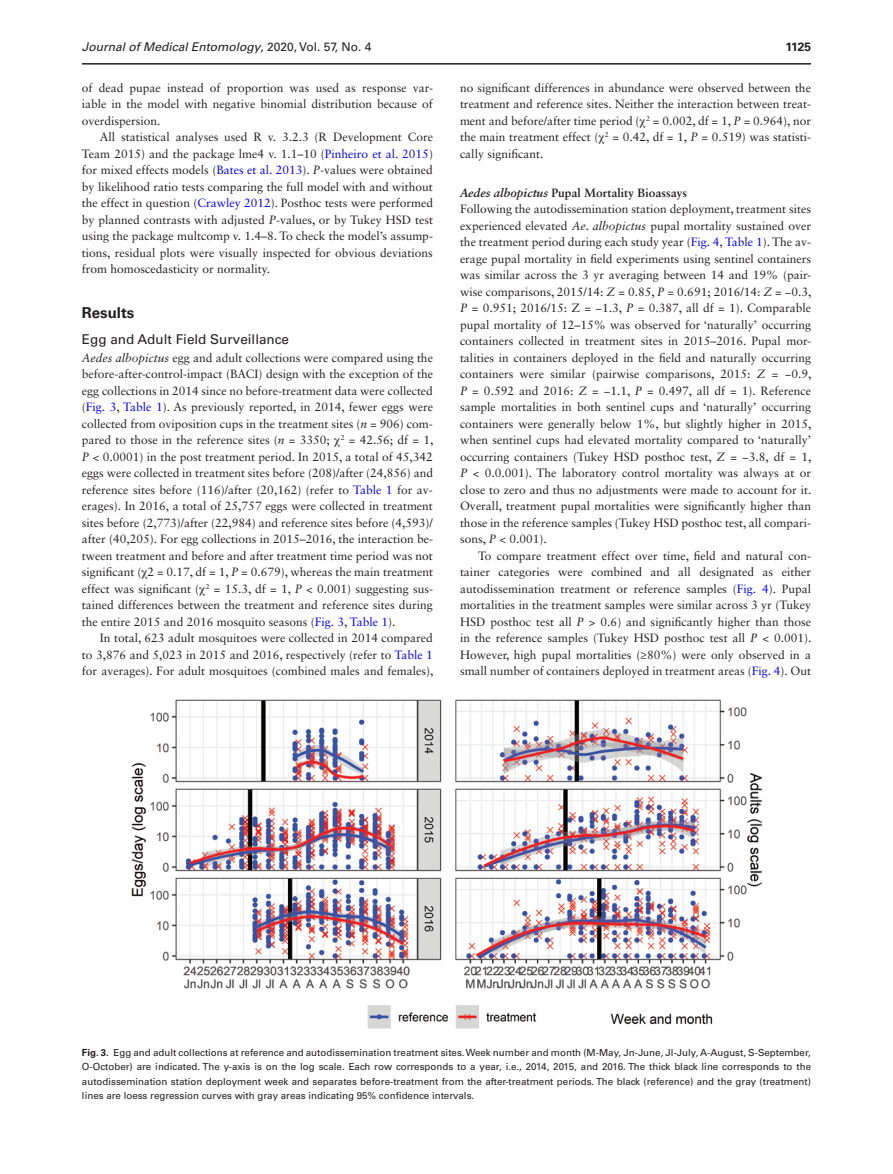
<style>
.page{position:relative;width:893px;height:1174px;background:#fff}
.page>*{position:absolute;margin:0;border:0;box-sizing:border-box;transform-origin:0 0}
.t1{font:700 15px "Univers LT Std";color:#231f20}
.t2{font:13.5px "Univers LT Std";color:#231f20}
.t3{font:12px/16.5px "Sabon LT Std";color:#231f20;text-align:justify}
.t4{font:italic 12px "Univers LT Std";color:#231f20}
.t5{font:700 12px "Univers LT Std";color:#231f20}
.t6{font:9.75px/14.2px "Univers LT Std";color:#231f20;text-align:justify}
.s1{font-style:normal}
.s2{color:#00f}
.s3{font-style:italic}
.s4{font-family:"Gandhari Unicode"}
.s5{font-weight:700;font-style:italic}
.s6{font-weight:700}
</style>
<div class="page">
<hr style="left:82px;top:63px;width:729px;height:2px;background:#231f20">
<img style="left:132px;top:699px;width:629px;height:329px">
<p class="t4" style="left:82px;top:40px;width:291px">Journal of Medical Entomology<span class="s1">, 2020, Vol. 57, No. 4</span></p>
<p class="t5" style="left:785px;top:40px;width:27px">1125</p>
<p class="t3" style="left:82px;top:79px;width:352px">of dead pupae instead of proportion was used as response var&shy;iable in the model with negative binomial distribution because of overdispersion.</p>
<p class="t3" style="left:82px;top:129px;width:353px;text-indent:18px">All statistical analyses used R v. 3.2.3 (R Development Core Team 2015) and the package lme4 v. 1.1–10 (<span class="s2">Pinheiro et al. 2015</span>) for mixed effects models (<span class="s2">Bates et al. 2013</span>). <span class="s3">P</span>-values were obtained by likelihood ratio tests comparing the full model with and without the effect in question (<span class="s2">Crawley 2012</span>). Posthoc tests were performed by planned contrasts with adjusted <span class="s3">P</span>-values, or by Tukey HSD test using the package multcomp v. 1.4–8. To check the model’s assump&shy;tions, residual plots were visually inspected for obvious deviations from homoscedasticity or normality.</p>
<p class="t1" style="left:82px;top:304px;width:54px">Results</p>
<p class="t2" style="left:82px;top:331px;width:209px">Egg and Adult Field Surveillance</p>
<p class="t3" style="left:82px;top:349px;width:353px"><span class="s3">Aedes albopictus</span> egg and adult collections were compared using the before-after-control-impact (BACI) design with the exception of the egg collections in 2014 since no before-treatment data were collected (<span class="s2">Fig. 3</span>, <span class="s2">Table 1</span>). As previously reported, in 2014, fewer eggs were collected from oviposition cups in the treatment sites (<span class="s3">n</span> = 906) com&shy;pared to those in the reference sites (<span class="s3">n</span> = 3350; <span class="s4">χ</span><sup>2</sup> = 42.56; df = 1, <span class="s3">P</span> &lt; 0.0001) in the post treatment period. In 2015, a total of 45,342 eggs were collected in treatment sites before (208)/after (24,856) and reference sites before (116)/after (20,162) (refer to <span class="s2">Table 1</span> for av&shy;erages). In 2016, a total of 25,757 eggs were collected in treatment sites before (2,773)/after (22,984) and reference sites before (4,593)/ after (40,205). For egg collections in 2015–2016, the interaction be&shy;tween treatment and before and after treatment time period was not significant (<span class="s4">χ</span>2 = 0.17, df = 1, <span class="s3">P</span> = 0.679), whereas the main treatment effect was significant (<span class="s4">χ</span><sup>2</sup> = 15.3, df = 1, <span class="s3">P</span> &lt; 0.001) suggesting sus&shy;tained differences between the treatment and reference sites during the entire 2015 and 2016 mosquito seasons (<span class="s2">Fig. 3</span>, <span class="s2">Table 1</span>).</p>
<p class="t3" style="left:82px;top:630px;width:353px;text-indent:18px">In total, 623 adult mosquitoes were collected in 2014 compared to 3,876 and 5,023 in 2015 and 2016, respectively (refer to <span class="s2">Table 1 </span>for averages). For adult mosquitoes (combined males and females),</p>
<p class="t3" style="left:460px;top:79px;width:353px">no significant differences in abundance were observed between the treatment and reference sites. Neither the interaction between treat&shy;ment and before/after time period (<span class="s4">χ</span><sup>2</sup> = 0.002, df = 1, <span class="s3">P</span> = 0.964), nor the main treatment effect (<span class="s4">χ</span><sup>2</sup> = 0.42, df = 1, <span class="s3">P</span> = 0.519) was statisti&shy;cally significant.</p>
<p class="t3" style="left:460px;top:184px;width:353px;text-align:left"><span class="s5">Aedes albopictus</span> <span class="s6">Pupal Mortality Bioassays<br></span>Following the autodissemination station deployment, treatment sites experienced elevated <span class="s3">Ae</span>. <span class="s3">albopictus</span> pupal mortality sustained over the treatment period during each study year (<span class="s2">Fig. 4</span>, <span class="s2">Table 1</span>). The av&shy;erage pupal mortality in field experiments using sentinel containers was similar across the 3 yr averaging between 14 and 19% (pair&shy;wise comparisons, 2015/14: <span class="s3">Z</span> = 0.85, <span class="s3">P</span> = 0.691; 2016/14: <span class="s3">Z</span> = −0.3, <span class="s3">P</span> = 0.951; 2016/15: Z = −1.3, <span class="s3">P</span> = 0.387, all df = 1). Comparable pupal mortality of 12–15% was observed for ‘naturally’ occurring containers collected in treatment sites in 2015–2016. Pupal mor&shy;talities in containers deployed in the field and naturally occurring containers were similar (pairwise comparisons, 2015: <span class="s3">Z</span> = −0.9, <span class="s3">P</span> = 0.592 and 2016: <span class="s3">Z</span> = −1.1, <span class="s3">P</span> = 0.497, all df = 1). Reference sample mortalities in both sentinel cups and ‘naturally’ occurring containers were generally below 1%, but slightly higher in 2015, when sentinel cups had elevated mortality compared to ‘naturally’ occurring containers (Tukey HSD posthoc test, <span class="s3">Z</span> = −3.8, df = 1, <span class="s3">P</span> &lt; 0.0.001). The laboratory control mortality was always at or close to zero and thus no adjustments were made to account for it.<br>Overall, treatment pupal mortalities were significantly higher than those in the reference samples (Tukey HSD posthoc test, all compari&shy;sons, <span class="s3">P</span> &lt; 0.001).</p>
<p class="t3" style="left:460px;top:547px;width:353px;text-indent:18px">To compare treatment effect over time, field and natural con&shy;tainer categories were combined and all designated as either autodissemination treatment or reference samples (<span class="s2">Fig. 4</span>). Pupal mortalities in the treatment samples were similar across 3 yr (Tukey HSD posthoc test all <span class="s3">P</span> &gt; 0.6) and significantly higher than those in the reference samples (Tukey HSD posthoc test all <span class="s3">P</span> &lt; 0.001).<br>However, high pupal mortalities (≥80%) were only observed in a small number of containers deployed in treatment areas (<span class="s2">Fig. 4</span>). Out</p>
<p class="t6" style="left:82px;top:1045px;width:731px"><span class="s6">Fig. 3.</span> Egg and adult collections at reference and autodissemination treatment sites. Week number and month (M-May, Jn-June, Jl-July, A-August, S-September, O-October) are indicated. The y-axis is on the log scale. Each row corresponds to a year, i.e., 2014, 2015, and 2016. The thick black line corresponds to the autodissemination station deployment week and separates before-treatment from the after-treatment periods. The black (reference) and the gray (treatment) lines are loess regression curves with gray areas indicating 95% confidence intervals.</p>
</div>
